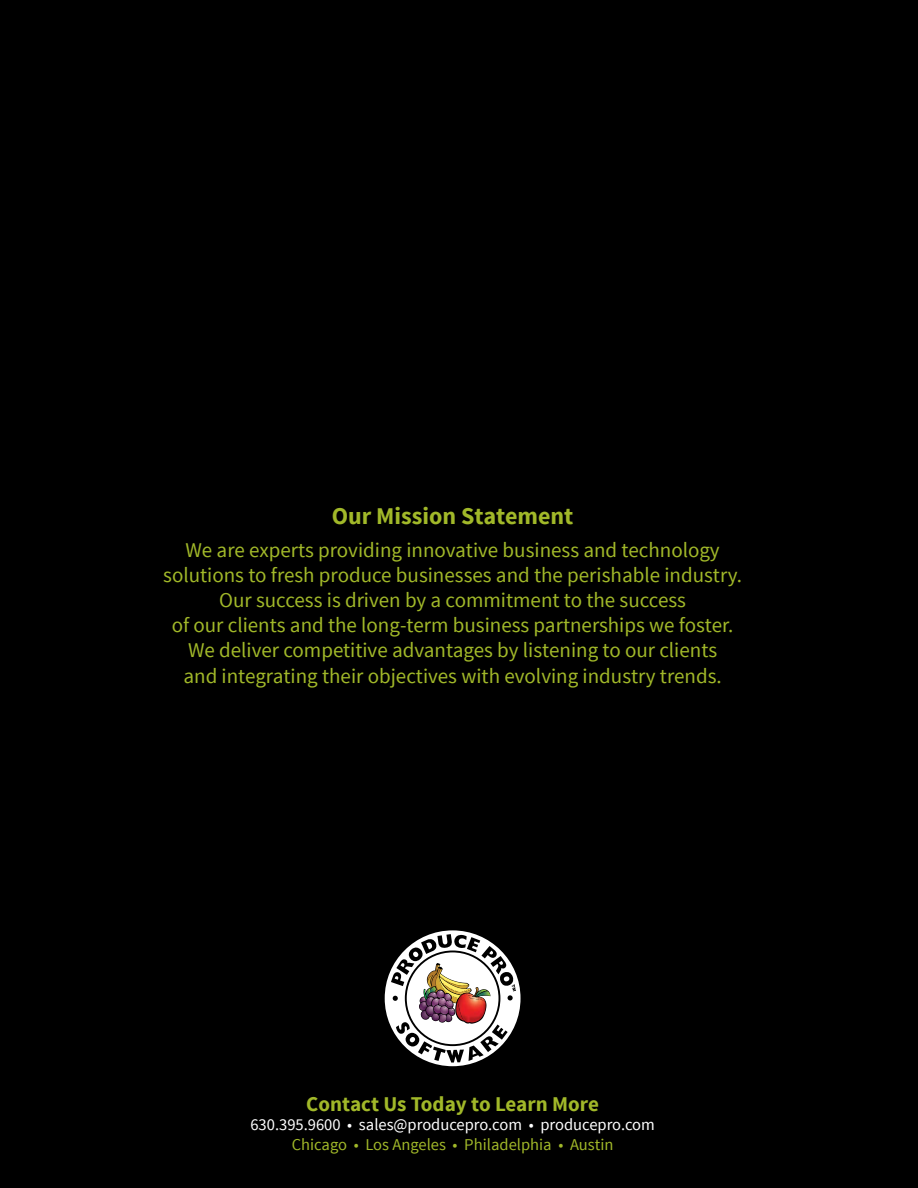
<style>
.page{position:relative;width:918px;height:1188px;background:#000}
.page>*{position:absolute;margin:0;border:0;box-sizing:border-box;transform-origin:0 0}
.t1{font:700 24px "Source Sans Pro";color:#a1b829}
.t2{font:21px/25.2px "Source Sans Pro";color:#a1b829;text-align:center}
.t3{font:700 21px "Source Sans Pro";color:#a1b829}
.t4{font:16.5px "Source Sans Pro";color:#fff}
.t5{font:16.5px "Source Sans Pro";color:#a1b829}
</style>
<div class="page">
<svg style="left:384px;top:929px;width:137px;height:138px"></svg>
<svg style="left:391px;top:934px;width:125px;height:129px"></svg>
<p class="t1" style="left:332px;top:500px;width:243px">Our Mission Statement</p>
<p class="t2" style="left:163px;top:537px;width:580px">We are experts providing innovative business and technology solutions to fresh produce businesses and the perishable industry.<br>Our success is driven by a commitment to the success<br>of our clients and the long-term business partnerships we foster.<br>We deliver competitive advantages by listening to our clients<br>and integrating their objectives with evolving industry trends.</p>
<p class="t3" style="left:306px;top:1090px;width:294px">Contact Us Today to Learn More</p>
<p class="t4" style="left:250px;top:1115px;width:406px">630.395.9600 • sales@producepro.com • producepro.com</p>
<p class="t5" style="left:292px;top:1134px;width:323px">Chicago • Los Angeles • Philadelphia • Austin</p>
</div>
